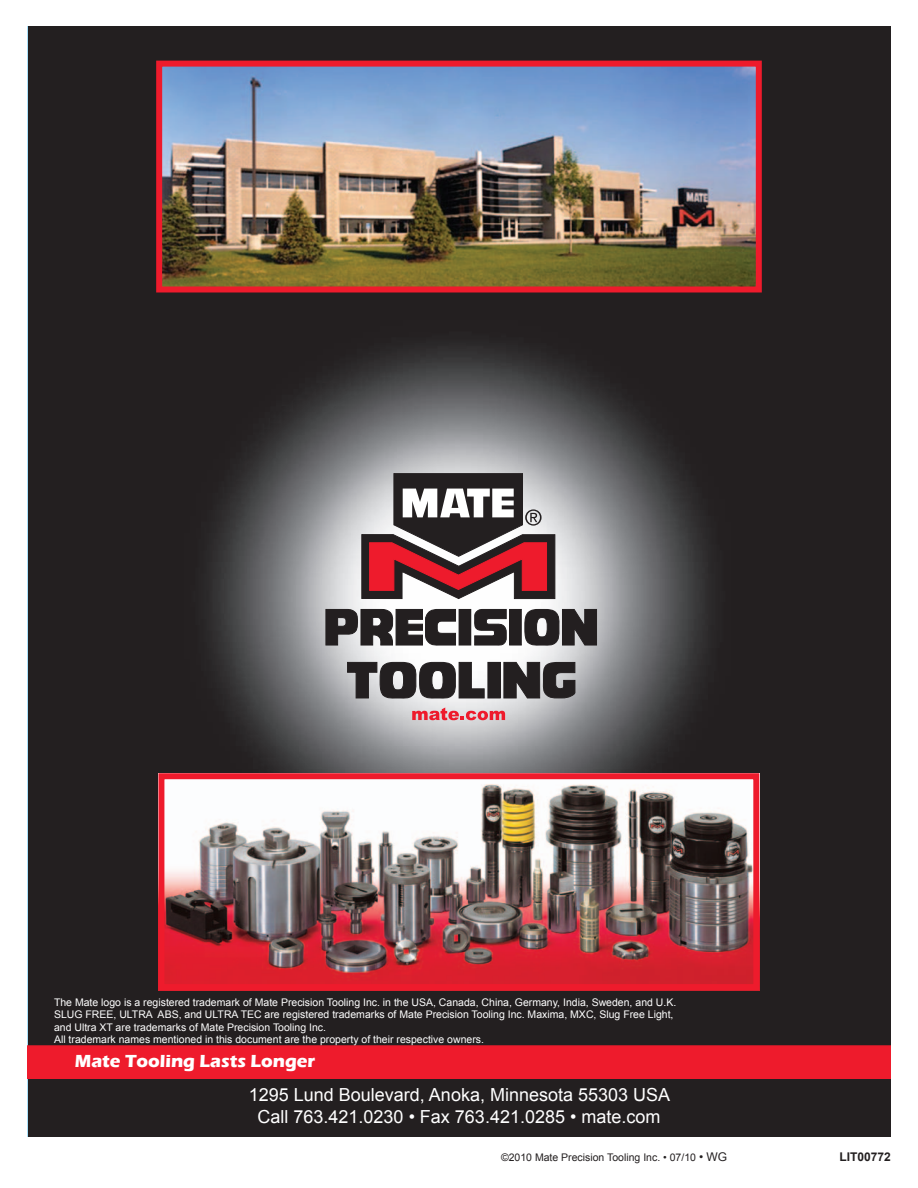
<style>
.page{position:relative;width:918px;height:1188px;background:#fff}
.page>*{position:absolute;margin:0;border:0;box-sizing:border-box;transform-origin:0 0}
.t1{font:18px/21.6px "Arial";color:#fff;text-align:center}
.t2{font:700 18px "Eras ITC";color:#fff}
.t3{font:700 12px "Arial";color:#231f20}
.t4{font:10.5px/12.6px "Arial";color:#fff}
.t5{font:10.5px "Arial";color:#231f20}
.s1{font-size:12px}
</style>
<div class="page">
<img style="left:28px;top:26px;width:863px;height:1111px">
<svg style="left:325px;top:609px;width:131px;height:37px;background:#545152"></svg>
<div style="left:459px;top:609px;width:12px;height:36px;background:#231f20"></div>
<svg style="left:474px;top:609px;width:33px;height:37px"></svg>
<div style="left:510px;top:609px;width:11px;height:36px;background:#231f20"></div>
<div style="left:509px;top:609px;width:13px;height:36px;border:1px solid #231f20"></div>
<svg style="left:524px;top:609px;width:73px;height:37px;background:#4c494a"></svg>
<svg style="left:347px;top:662px;width:138px;height:37px"></svg>
<div style="left:488px;top:662px;width:12px;height:36px;background:#231f20"></div>
<svg style="left:503px;top:662px;width:73px;height:37px;background:#4a4749"></svg>
<svg style="left:361px;top:473px;width:194px;height:126px"></svg>
<svg style="left:412px;top:708px;width:93px;height:12px"></svg>
<div style="left:27px;top:1045px;width:864px;height:34px;background:#ee1b2c;border:2px solid #ee1b2c"></div>
<img style="left:165px;top:773px;width:595px;height:217px">
<img style="left:163px;top:68px;width:592px;height:217px">
<div style="left:156px;top:61px;width:606px;height:231px;border:6px solid #ee1b2c"></div>
<div style="left:158px;top:773px;width:601px;height:217px;border:6px solid #ee1b2c"></div>
<p class="t4" style="left:54px;top:996px;width:624px">The Mate logo is a registered trademark of Mate Precision Tooling Inc. in the USA, Canada, China, Germany, India, Sweden, and U.K.<br>SLUG FREE, ULTRA ABS, and ULTRA TEC are registered trademarks of Mate Precision Tooling Inc. Maxima, MXC, Slug Free Light, and Ultra XT are trademarks of Mate Precision Tooling Inc.<br>All trademark names mentioned in this document are the property of their respective owners.</p>
<h1 class="t2" style="left:75px;top:1051px;width:242px">Mate Tooling Lasts Longer</h1>
<h1 class="t1" style="left:249px;top:1084px;width:423px">1295 Lund Boulevard, Anoka, Minnesota 55303 USA<br>Call 763.421.0230 • Fax 763.421.0285 • mate.com</h1>
<p class="t5" style="left:501px;top:1150px;width:228px">©2010 Mate Precision Tooling Inc. • 07/10 <span class="s1">• WG</span></p>
<p class="t3" style="left:840px;top:1149px;width:53px">LIT00772</p>
</div>
